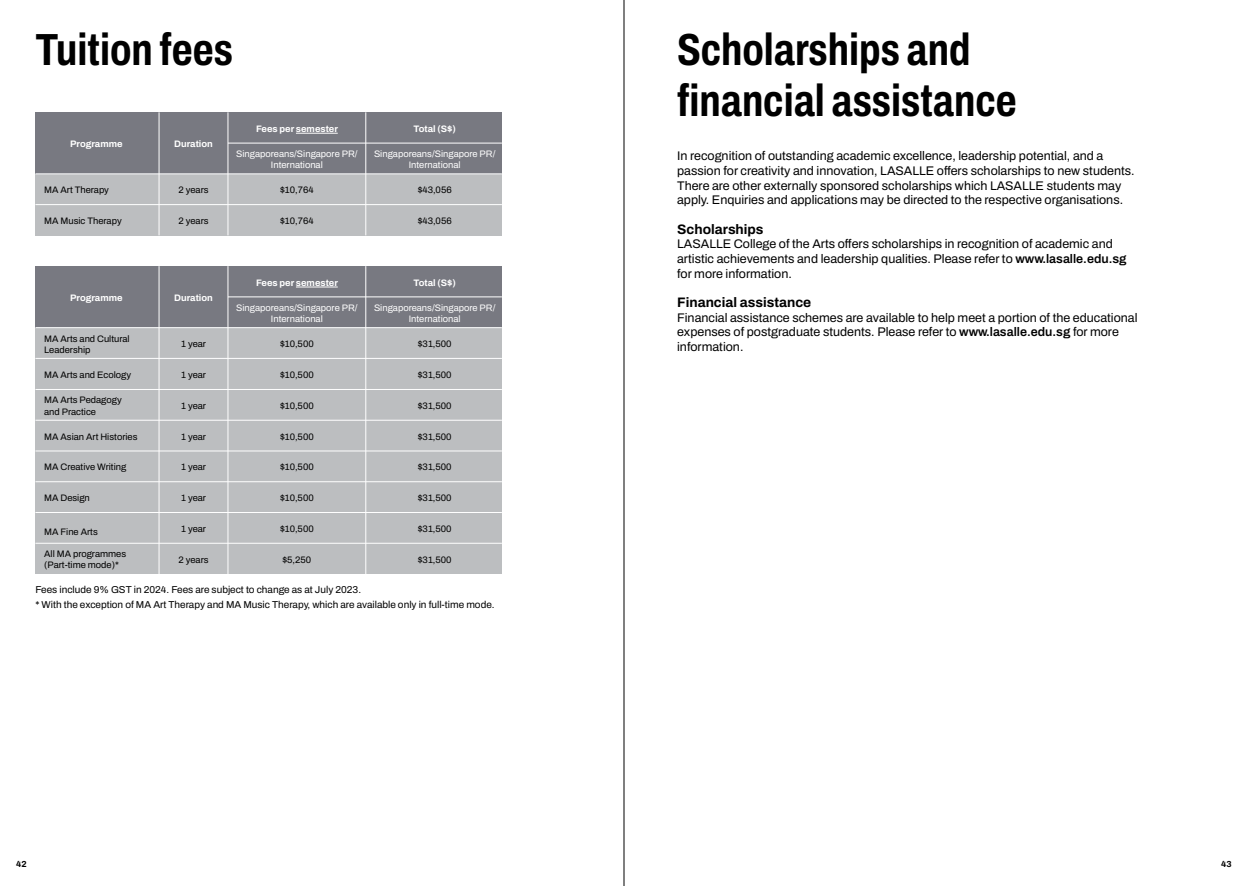
<style>
.page{position:relative;width:1248px;height:886px;background:#fff}
.page>*{position:absolute;margin:0;border:0;box-sizing:border-box;transform-origin:0 0}
.t1{font:700 45px/51.4px "Archivo Condensed";color:#000}
.t2{font:700 13.75px "Archivo";color:#000}
.t3{font:12.5px/14.8px "Archivo";color:#000}
.t4{font:10px/14.6px "Archivo";color:#000}
.t5{font:9.38px/11.2px "Archivo";color:#000}
.t6{font:9.38px/11.2px "Archivo";color:#fff;text-align:center}
.t7{font:700 9.38px "Archivo";color:#fff}
.t8{font:700 8.75px "Archivo";color:#000}
.s1{font-weight:600}
</style>
<div class="page">
<div style="left:35px;top:112px;width:467px;height:123px;background:#bcbec0"></div>
<div style="left:35px;top:266px;width:467px;height:308px;background:#bcbec0"></div>
<div style="left:35px;top:112px;width:467px;height:62px;background:#787981"></div>
<div style="left:35px;top:266px;width:467px;height:62px;background:#787981"></div>
<hr style="left:296px;top:133px;width:42px;height:1px;background:#fff">
<hr style="left:296px;top:287px;width:42px;height:1px;background:#fff">
<hr style="left:228px;top:143px;width:274px;height:1px;background:#fff">
<hr style="left:228px;top:297px;width:274px;height:1px;background:#fff">
<hr style="left:159px;top:112px;width:1px;height:123px;background:#fff">
<hr style="left:159px;top:266px;width:1px;height:308px;background:#fff">
<hr style="left:228px;top:112px;width:1px;height:123px;background:#fff">
<hr style="left:228px;top:266px;width:1px;height:308px;background:#fff">
<hr style="left:365px;top:112px;width:1px;height:123px;background:#fff">
<hr style="left:365px;top:266px;width:1px;height:308px;background:#fff">
<hr style="left:35px;top:174px;width:467px;height:1px;background:#fff">
<hr style="left:35px;top:327px;width:467px;height:1px;background:#fff">
<hr style="left:35px;top:204px;width:467px;height:1px;background:#fff">
<hr style="left:35px;top:358px;width:467px;height:1px;background:#fff">
<hr style="left:35px;top:389px;width:467px;height:1px;background:#fff">
<hr style="left:35px;top:420px;width:467px;height:1px;background:#fff">
<hr style="left:35px;top:451px;width:467px;height:1px;background:#fff">
<hr style="left:35px;top:481px;width:467px;height:1px;background:#fff">
<hr style="left:35px;top:512px;width:467px;height:1px;background:#fff">
<hr style="left:35px;top:543px;width:467px;height:1px;background:#fff">
<hr style="left:623px;top:0;width:1px;height:886px;background:#000">
<h1 class="t1" style="left:35px;top:24px;width:199px">Tuition fees</h1>
<h1 class="t1" style="left:677px;top:24px;width:341px">Scholarships and financial assistance</h1>
<p class="t7" style="left:256px;top:122px;width:83px">Fees per semester</p>
<p class="t7" style="left:413px;top:122px;width:44px">Total (S$)</p>
<p class="t7" style="left:70px;top:137px;width:54px">Programme</p>
<p class="t7" style="left:174px;top:137px;width:40px">Duration</p>
<p class="t6" style="left:236px;top:148px;width:123px">Singaporeans/Singapore PR/<br>International</p>
<p class="t6" style="left:374px;top:148px;width:123px">Singaporeans/Singapore PR/<br>International</p>
<p class="t5" style="left:44px;top:184px;width:66px">MA Art Therapy</p>
<p class="t5" style="left:178px;top:184px;width:32px">2 years</p>
<p class="t5" style="left:280px;top:184px;width:35px">$10,764</p>
<p class="t5" style="left:417px;top:184px;width:36px">$43,056</p>
<p class="t5" style="left:44px;top:215px;width:79px">MA Music Therapy</p>
<p class="t5" style="left:178px;top:215px;width:32px">2 years</p>
<p class="t5" style="left:280px;top:215px;width:35px">$10,764</p>
<p class="t5" style="left:417px;top:215px;width:36px">$43,056</p>
<p class="t7" style="left:256px;top:275px;width:83px">Fees per semester</p>
<p class="t7" style="left:413px;top:275px;width:44px">Total (S$)</p>
<p class="t7" style="left:70px;top:291px;width:54px">Programme</p>
<p class="t7" style="left:174px;top:291px;width:40px">Duration</p>
<p class="t6" style="left:236px;top:302px;width:123px">Singaporeans/Singapore PR/<br>International</p>
<p class="t6" style="left:374px;top:302px;width:123px">Singaporeans/Singapore PR/<br>International</p>
<p class="t5" style="left:44px;top:333px;width:87px">MA Arts and Cultural<br>Leadership</p>
<p class="t5" style="left:181px;top:338px;width:26px">1 year</p>
<p class="t5" style="left:280px;top:338px;width:35px">$10,500</p>
<p class="t5" style="left:418px;top:338px;width:35px">$31,500</p>
<p class="t5" style="left:44px;top:369px;width:88px">MA Arts and Ecology</p>
<p class="t5" style="left:181px;top:369px;width:26px">1 year</p>
<p class="t5" style="left:280px;top:369px;width:35px">$10,500</p>
<p class="t5" style="left:418px;top:369px;width:35px">$31,500</p>
<p class="t5" style="left:44px;top:394px;width:79px">MA Arts Pedagogy and Practice</p>
<p class="t5" style="left:44px;top:431px;width:95px">MA Asian Art Histories</p>
<p class="t5" style="left:44px;top:462px;width:84px">MA Creative Writing</p>
<p class="t5" style="left:44px;top:492px;width:47px">MA Design</p>
<p class="t5" style="left:44px;top:526px;width:55px">MA Fine Arts</p>
<p class="t5" style="left:44px;top:548px;width:83px">All MA programmes (Part-time mode)*</p>
<p class="t5" style="left:181px;top:400px;width:26px">1 year</p>
<p class="t5" style="left:181px;top:431px;width:26px">1 year</p>
<p class="t5" style="left:181px;top:462px;width:26px">1 year</p>
<p class="t5" style="left:181px;top:492px;width:26px">1 year</p>
<p class="t5" style="left:181px;top:523px;width:26px">1 year</p>
<p class="t5" style="left:178px;top:554px;width:32px">2 years</p>
<p class="t5" style="left:280px;top:400px;width:35px">$10,500</p>
<p class="t5" style="left:280px;top:431px;width:35px">$10,500</p>
<p class="t5" style="left:280px;top:462px;width:35px">$10,500</p>
<p class="t5" style="left:280px;top:492px;width:35px">$10,500</p>
<p class="t5" style="left:280px;top:523px;width:35px">$10,500</p>
<p class="t5" style="left:282px;top:554px;width:30px">$5,250</p>
<p class="t5" style="left:418px;top:400px;width:35px">$31,500</p>
<p class="t5" style="left:418px;top:431px;width:35px">$31,500</p>
<p class="t5" style="left:418px;top:462px;width:35px">$31,500</p>
<p class="t5" style="left:418px;top:492px;width:35px">$31,500</p>
<p class="t5" style="left:418px;top:523px;width:35px">$31,500</p>
<p class="t5" style="left:418px;top:554px;width:35px">$31,500</p>
<p class="t4" style="left:35px;top:583px;width:460px">Fees include 9% GST in 2024. Fees are subject to change as at July 2023.<br>* With the exception of MA Art Therapy and MA Music Therapy, which are available only in full-time mode.</p>
<p class="t3" style="left:677px;top:149px;width:459px">In recognition of outstanding academic excellence, leadership potential, and a passion for creativity and innovation, LASALLE offers scholarships to new students.<br>There are other externally sponsored scholarships which LASALLE students may apply. Enquiries and applications may be directed to the respective organisations.</p>
<p class="t2" style="left:677px;top:219px;width:88px">Scholarships</p>
<p class="t3" style="left:677px;top:237px;width:451px">LASALLE College of the Arts offers scholarships in recognition of academic and artistic achievements and leadership qualities. Please refer to <span class="s1">www.lasalle.edu.sg </span>for more information.</p>
<p class="t2" style="left:677px;top:292px;width:136px">Financial assistance</p>
<p class="t3" style="left:677px;top:310px;width:462px">Financial assistance schemes are available to help meet a portion of the educational expenses of postgraduate students. Please refer to <span class="s1">www.lasalle.edu.sg</span> for more information.</p>
<p class="t8" style="left:16px;top:857px;width:12px">42</p>
<p class="t8" style="left:1221px;top:857px;width:12px">43</p>
</div>
